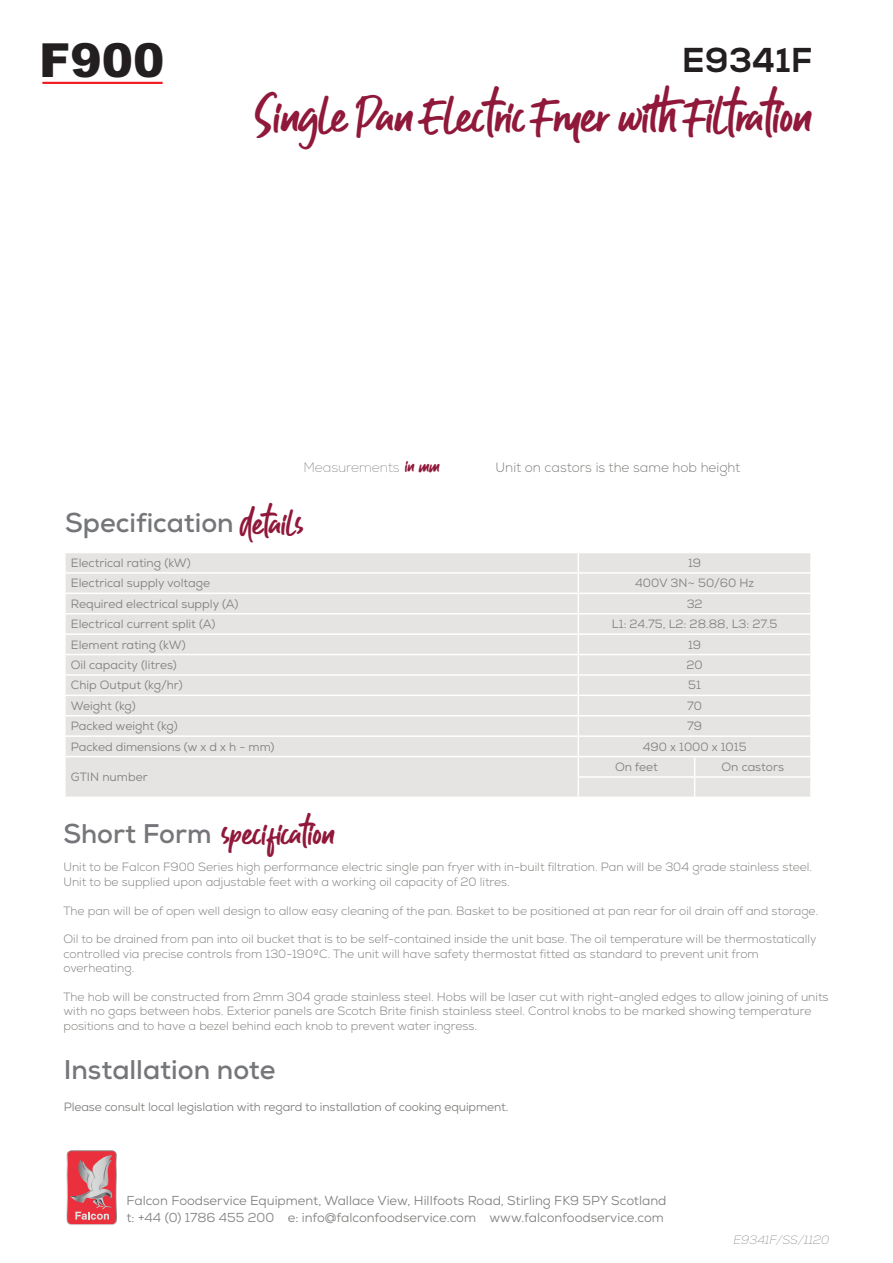
<style>
.page{position:relative;width:893px;height:1263px;background:#fff}
.page>*{position:absolute;margin:0;border:0;box-sizing:border-box;transform-origin:0 0}
.Script_Header_quote{font:48px "Guthen Bloots Personal Use";color:#90193b}
.t1{font:900 46.95px "Arial";color:#231f20}
.t2{font:800 34.5px "Nexa";color:#231f20}
.Script_Header_quote-2{font:33px "Guthen Bloots Personal Use";color:#90193b}
.t3{font:700 27px "Nexa";color:#757679}
.Script_Header_quote-3{font:18px "Guthen Bloots Personal Use";color:#90193b}
.t4{font:300 13.5px "Nexa";color:#7e7e7c}
.t5{font:100 13.5px "Nexa";color:#757679}
.Body{font:13.05px "Nexa";color:#7e7e7c}
.t6{font:300 12px/14.4px "Nexa";color:#7e7e7c}
.Body-2{font:12px "Nexa";color:#7e7e7c}
.t7{font:italic 100 12px "Nexa";color:#7e7e7c}
</style>
<div class="page">
<hr style="left:42px;top:82px;width:121px;height:2px;background:#ee1d23">
<div style="left:66px;top:553px;width:744px;height:244px;background:#e5e4e3"></div>
<hr style="left:64px;top:572px;width:514px;height:2px;background:#fff">
<hr style="left:578px;top:572px;width:117px;height:2px;background:#fff">
<hr style="left:695px;top:572px;width:117px;height:2px;background:#fff">
<hr style="left:64px;top:593px;width:514px;height:1px;background:#fff">
<hr style="left:578px;top:593px;width:117px;height:1px;background:#fff">
<hr style="left:695px;top:593px;width:117px;height:1px;background:#fff">
<hr style="left:64px;top:613px;width:514px;height:1px;background:#fff">
<hr style="left:578px;top:613px;width:117px;height:1px;background:#fff">
<hr style="left:695px;top:613px;width:117px;height:1px;background:#fff">
<hr style="left:64px;top:633px;width:514px;height:2px;background:#fff">
<hr style="left:578px;top:633px;width:117px;height:2px;background:#fff">
<hr style="left:695px;top:633px;width:117px;height:2px;background:#fff">
<hr style="left:64px;top:654px;width:514px;height:1px;background:#fff">
<hr style="left:578px;top:654px;width:117px;height:1px;background:#fff">
<hr style="left:695px;top:654px;width:117px;height:1px;background:#fff">
<hr style="left:64px;top:674px;width:514px;height:2px;background:#fff">
<hr style="left:578px;top:674px;width:117px;height:2px;background:#fff">
<hr style="left:695px;top:674px;width:117px;height:2px;background:#fff">
<hr style="left:64px;top:695px;width:514px;height:1px;background:#fff">
<hr style="left:578px;top:695px;width:117px;height:1px;background:#fff">
<hr style="left:695px;top:695px;width:117px;height:1px;background:#fff">
<hr style="left:64px;top:715px;width:514px;height:1px;background:#fff">
<hr style="left:578px;top:715px;width:117px;height:1px;background:#fff">
<hr style="left:695px;top:715px;width:117px;height:1px;background:#fff">
<hr style="left:64px;top:735px;width:514px;height:2px;background:#fff">
<svg style="left:65px;top:553px;width:1px;height:203px"></svg>
<hr style="left:578px;top:735px;width:117px;height:2px;background:#fff">
<hr style="left:695px;top:735px;width:117px;height:2px;background:#fff">
<hr style="left:64px;top:756px;width:514px;height:1px;background:#fff">
<hr style="left:578px;top:756px;width:117px;height:1px;background:#fff">
<hr style="left:695px;top:756px;width:117px;height:1px;background:#fff">
<hr style="left:578px;top:776px;width:117px;height:2px;background:#fff">
<svg style="left:578px;top:553px;width:1px;height:244px"></svg>
<hr style="left:695px;top:776px;width:117px;height:2px;background:#fff">
<svg style="left:694px;top:757px;width:1px;height:40px"></svg>
<svg style="left:67px;top:1150px;width:50px;height:75px;background:#d7646d"></svg>
<p class="t1" style="left:39px;top:26px;width:127px">F900</p>
<p class="t2" style="left:682px;top:39px;width:132px">E9341F</p>
<p class="Script_Header_quote" style="left:256px;top:85px;width:557px">Single Pan Electric Fryer with Filtration</p>
<p class="t5" style="left:304px;top:459px;width:98px">Measurements</p>
<p class="Script_Header_quote-3" style="left:405px;top:454px;width:36px">in mm</p>
<p class="t4" style="left:496px;top:459px;width:246px">Unit on castors is the same hob height</p>
<p class="Script_Header_quote-2" style="left:240px;top:502px;width:65px">details</p>
<p class="t3" style="left:65px;top:505px;width:170px">Specification</p>
<p class="Body-2" style="left:71px;top:555px;width:121px">Electrical rating (kW)</p>
<p class="Body-2" style="left:688px;top:555px;width:15px">19</p>
<p class="Body-2" style="left:71px;top:575px;width:141px">Electrical supply voltage</p>
<p class="Body-2" style="left:635px;top:575px;width:120px">400V 3N~ 50/60 Hz</p>
<p class="Body-2" style="left:71px;top:596px;width:169px">Required electrical supply (A)</p>
<p class="Body-2" style="left:687px;top:596px;width:18px">32</p>
<p class="Body-2" style="left:71px;top:616px;width:146px">Electrical current split (A)</p>
<p class="Body-2" style="left:612px;top:616px;width:167px">L1: 24.75, L2: 28.88, L3: 27.5</p>
<p class="Body-2" style="left:71px;top:637px;width:116px">Element rating (kW)</p>
<p class="Body-2" style="left:688px;top:637px;width:15px">19</p>
<p class="Body-2" style="left:71px;top:657px;width:107px">Oil capacity (litres)</p>
<p class="Body-2" style="left:686px;top:657px;width:18px">20</p>
<p class="Body-2" style="left:71px;top:677px;width:113px">Chip Output (kg/hr)</p>
<p class="Body-2" style="left:688px;top:677px;width:14px">51</p>
<p class="Body-2" style="left:71px;top:698px;width:66px">Weight (kg)</p>
<p class="Body-2" style="left:687px;top:698px;width:16px">70</p>
<p class="Body-2" style="left:71px;top:718px;width:108px">Packed weight (kg)</p>
<p class="Body-2" style="left:687px;top:718px;width:17px">79</p>
<p class="Body-2" style="left:71px;top:739px;width:205px">Packed dimensions (w x d x h - mm)</p>
<p class="Body-2" style="left:643px;top:739px;width:105px">490 x 1000 x 1015</p>
<p class="Body-2" style="left:71px;top:769px;width:78px">GTIN number</p>
<p class="Body-2" style="left:615px;top:759px;width:44px">On feet</p>
<p class="Body-2" style="left:721px;top:759px;width:64px">On castors</p>
<p class="t3" style="left:63px;top:817px;width:150px">Short Form</p>
<p class="Script_Header_quote-2" style="left:221px;top:813px;width:115px">specification</p>
<p class="t6" style="left:63px;top:860px;width:750px">Unit to be Falcon F900 Series high performance electric single pan fryer with in-built filtration. Pan will be 304 grade stainless steel.<br>Unit to be supplied upon adjustable feet with a working oil capacity of 20 litres.</p>
<p class="t6" style="left:63px;top:904px;width:756px">The pan will be of open well design to allow easy cleaning of the pan. Basket to be positioned at pan rear for oil drain off and storage.</p>
<p class="t6" style="left:63px;top:932px;width:755px">Oil to be drained from pan into oil bucket that is to be self-contained inside the unit base. The oil temperature will be thermostatically controlled via precise controls from 130-190ºC. The unit will have safety thermostat fitted as standard to prevent unit from overheating.</p>
<p class="t6" style="left:63px;top:990px;width:767px">The hob will be constructed from 2mm 304 grade stainless steel. Hobs will be laser cut with right-angled edges to allow joining of units with no gaps between hobs. Exterior panels are Scotch Brite finish stainless steel. Control knobs to be marked showing temperature positions and to have a bezel behind each knob to prevent water ingress.</p>
<p class="t3" style="left:64px;top:1052px;width:213px">Installation note</p>
<p class="Body-2" style="left:64px;top:1099px;width:446px">Please consult local legislation with regard to installation of cooking equipment.</p>
<p class="Body" style="left:126px;top:1192px;width:541px">Falcon Foodservice Equipment, Wallace View, Hillfoots Road, Stirling FK9 5PY Scotland</p>
<p class="Body" style="left:126px;top:1209px;width:539px">t: +44 (0) 1786 455 200 e: info@falconfoodservice.com www.falconfoodservice.com</p>
<p class="t7" style="left:733px;top:1233px;width:97px">E9341F/SS/1120</p>
</div>
